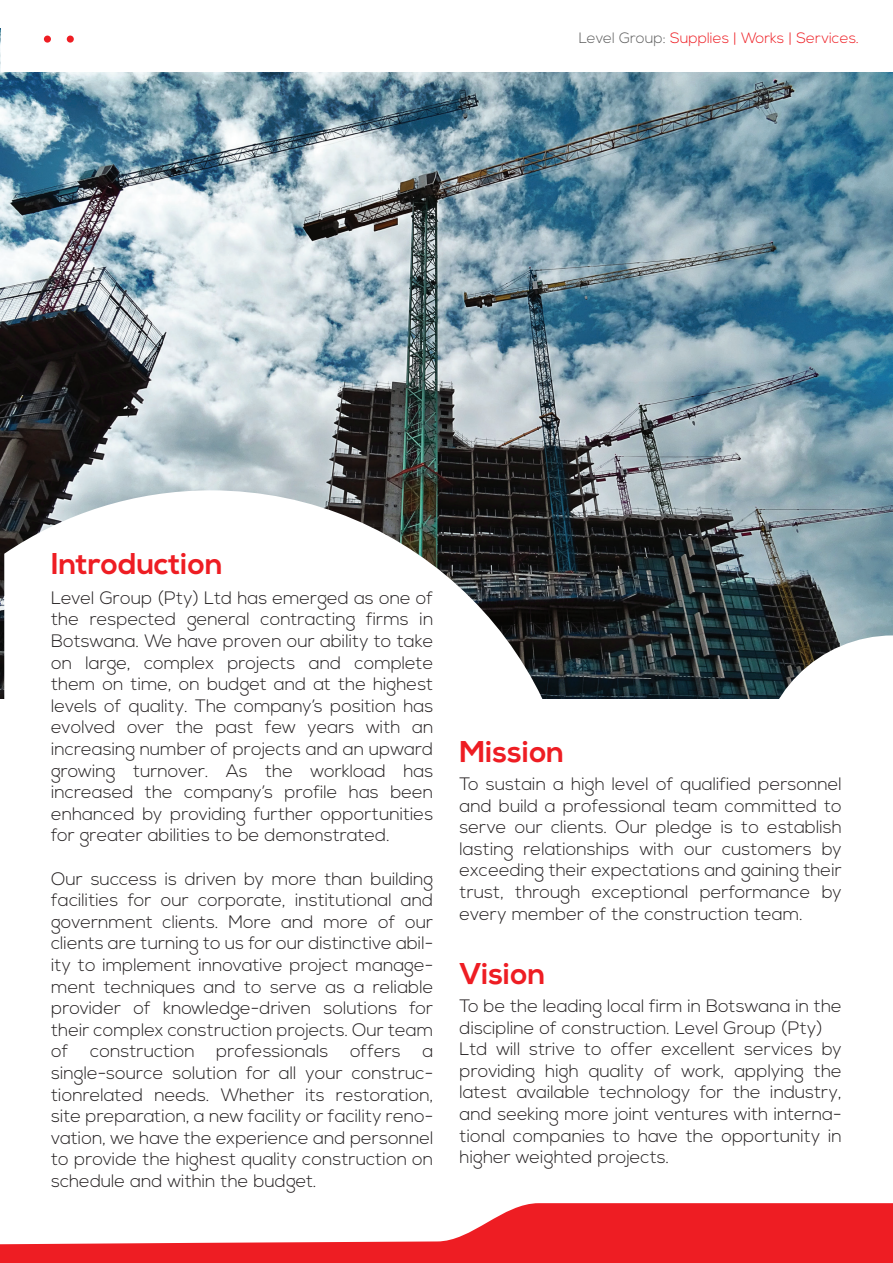
<style>
.page{position:relative;width:893px;height:1263px;background:#fff}
.page>*{position:absolute;margin:0;border:0;box-sizing:border-box;transform-origin:0 0}
.t1{font:700 30px "Nexa";color:#ee1d23}
.t2{font:300 18px/21.6px "Nexa";color:#231f20;text-align:justify}
.t3{font:300 15px "Nexa";color:#ee1d23}
.s1{color:#5d5d5d}
</style>
<div class="page">
<img style="left:0;top:28px;width:893px;height:670px">
<svg style="left:4px;top:490px;width:575px;height:209px"></svg>
<svg style="left:759px;top:635px;width:134px;height:64px"></svg>
<div style="left:1px;top:0;width:892px;height:71px;background:#fff"></div>
<svg style="left:0;top:1203px;width:893px;height:60px;fill:#ee1d23"></svg>
<div style="left:44px;top:36px;width:7px;height:7px;background:#ee1d23;border-radius:50%"></div>
<div style="left:67px;top:36px;width:7px;height:7px;background:#ee1d23;border-radius:50%"></div>
<p class="t3" style="left:579px;top:29px;width:282px"><span class="s1">Level Group:</span> Supplies | Works | Services.</p>
<h1 class="t1" style="left:51px;top:546px;width:173px">Introduction</h1>
<p class="t2" style="left:51px;top:587px;width:384px">Level Group (Pty) Ltd has emerged as one of the respected general contracting firms in Botswana. We have proven our ability to take on large, complex projects and complete them on time, on budget and at the highest levels of quality. The company’s position has evolved over the past few years with an increasing number of projects and an upward growing turnover. As the workload has increased the company’s profile has been enhanced by providing further opportunities for greater abilities to be demonstrated.</p>
<p class="t2" style="left:51px;top:868px;width:384px">Our success is driven by more than building facilities for our corporate, institutional and government clients. More and more of our clients are turning to us for our distinctive abil&shy;ity to implement innovative project manage&shy;ment techniques and to serve as a reliable provider of knowledge-driven solutions for their complex construction projects. Our team of construction professionals offers a single-source solution for all your construc&shy;tionrelated needs. Whether its restoration, site preparation, a new facility or facility reno&shy;vation, we have the experience and personnel to provide the highest quality construction on schedule and within the budget.</p>
<h1 class="t1" style="left:460px;top:734px;width:106px">Mission</h1>
<p class="t2" style="left:460px;top:774px;width:384px">To sustain a high level of qualified personnel and build a professional team committed to serve our clients. Our pledge is to establish lasting relationships with our customers by exceeding their expectations and gaining their trust, through exceptional performance by every member of the construction team.</p>
<h1 class="t1" style="left:460px;top:956px;width:87px">Vision</h1>
<p class="t2" style="left:460px;top:996px;width:384px;text-align:left">To be the leading local firm in Botswana in the discipline of construction. Level Group (Pty)<br>Ltd will strive to offer excellent services by providing high quality of work, applying the latest available technology for the industry, and seeking more joint ventures with interna&shy;tional companies to have the opportunity in higher weighted projects.</p>
</div>
